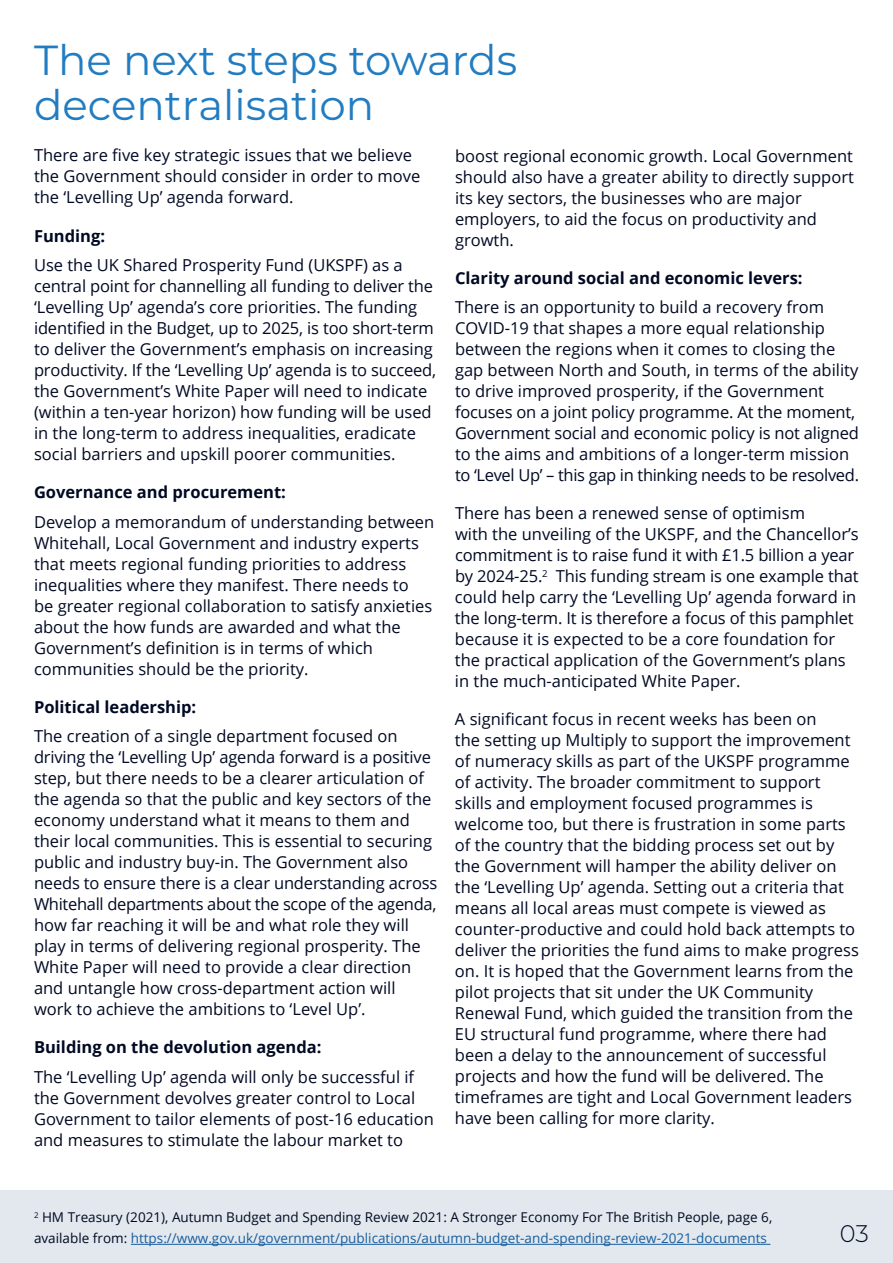
<style>
.page{position:relative;width:893px;height:1263px;background:#fff}
.page>*{position:absolute;margin:0;border:0;box-sizing:border-box;transform-origin:0 0}
.t1{font:42px/45px "Montserrat";color:#217cc1}
.t2{font:300 24px "Montserrat";color:#000923}
.t3{font:16.5px/21px "Open Sans";color:#000923}
.t4{font:700 16.5px "Open Sans";color:#000923}
.t5{font:13.5px/21px "Open Sans";color:#000923}
.s1{color:#175d9e}
</style>
<div class="page">
<div style="left:0;top:1191px;width:893px;height:72px;background:#e2e8ed"></div>
<hr style="left:131px;top:1244px;width:639px;height:1px;background:#175d9e">
<h1 class="t1" style="left:34px;top:36px;width:485px">The next steps towards decentralisation</h1>
<p class="t3" style="left:34px;top:145px;width:388px">There are five key strategic issues that we believe the Government should consider in order to move the ‘Levelling Up’ agenda forward.</p>
<p class="t4" style="left:34px;top:224px;width:73px">Funding:</p>
<p class="t3" style="left:34px;top:254px;width:404px">Use the UK Shared Prosperity Fund (UKSPF) as a central point for channelling all funding to deliver the ‘Levelling Up’ agenda’s core priorities. The funding identified in the Budget, up to 2025, is too short-term to deliver the Government’s emphasis on increasing productivity. If the ‘Levelling Up’ agenda is to succeed, the Government’s White Paper will need to indicate (within a ten-year horizon) how funding will be used in the long-term to address inequalities, eradicate social barriers and upskill poorer communities.</p>
<p class="t4" style="left:34px;top:480px;width:253px">Governance and procurement:</p>
<p class="t3" style="left:34px;top:511px;width:402px">Develop a memorandum of understanding between Whitehall, Local Government and industry experts that meets regional funding priorities to address inequalities where they manifest. There needs to<br>be greater regional collaboration to satisfy anxieties about the how funds are awarded and what the Government’s definition is in terms of which communities should be the priority.</p>
<p class="t4" style="left:34px;top:695px;width:164px">Political leadership:</p>
<p class="t3" style="left:34px;top:725px;width:405px">The creation of a single department focused on driving the ‘Levelling Up’ agenda forward is a positive step, but there needs to be a clearer articulation of the agenda so that the public and key sectors of the economy understand what it means to them and their local communities. This is essential to securing public and industry buy-in. The Government also needs to ensure there is a clear understanding across Whitehall departments about the scope of the agenda, how far reaching it will be and what role they will play in terms of delivering regional prosperity. The White Paper will need to provide a clear direction and untangle how cross-department action will work to achieve the ambitions to ‘Level Up’.</p>
<p class="t4" style="left:34px;top:1036px;width:289px">Building on the devolution agenda:</p>
<p class="t3" style="left:34px;top:1066px;width:401px">The ‘Levelling Up’ agenda will only be successful if the Government devolves greater control to Local Government to tailor elements of post-16 education and measures to stimulate the labour market to</p>
<p class="t3" style="left:455px;top:145px;width:400px">boost regional economic growth. Local Government should also have a greater ability to directly support its key sectors, the businesses who are major employers, to aid the focus on productivity and growth.</p>
<p class="t4" style="left:455px;top:266px;width:349px">Clarity around social and economic levers:</p>
<p class="t3" style="left:455px;top:296px;width:406px">There is an opportunity to build a recovery from COVID-19 that shapes a more equal relationship between the regions when it comes to closing the gap between North and South, in terms of the ability to drive improved prosperity, if the Government focuses on a joint policy programme. At the moment, Government social and economic policy is not aligned to the aims and ambitions of a longer-term mission to ‘Level Up’ – this gap in thinking needs to be resolved.</p>
<p class="t3" style="left:455px;top:502px;width:405px">There has been a renewed sense of optimism<br>with the unveiling of the UKSPF, and the Chancellor’s commitment is to raise fund it with £1.5 billion a year by 2024-25.<sup>2</sup> This funding stream is one example that could help carry the ‘Levelling Up’ agenda forward in the long-term. It is therefore a focus of this pamphlet because it is expected to be a core foundation for the practical application of the Government’s plans in the much-anticipated White Paper.</p>
<p class="t3" style="left:455px;top:708px;width:405px">A significant focus in recent weeks has been on<br>the setting up Multiply to support the improvement of numeracy skills as part of the UKSPF programme of activity. The broader commitment to support skills and employment focused programmes is welcome too, but there is frustration in some parts of the country that the bidding process set out by the Government will hamper the ability deliver on the ‘Levelling Up’ agenda. Setting out a criteria that means all local areas must compete is viewed as counter-productive and could hold back attempts to deliver the priorities the fund aims to make progress on. It is hoped that the Government learns from the pilot projects that sit under the UK Community Renewal Fund, which guided the transition from the EU structural fund programme, where there had been a delay to the announcement of successful projects and how the fund will be delivered. The timeframes are tight and Local Government leaders have been calling for more clarity.</p>
<p class="t5" style="left:34px;top:1206px;width:740px"><sup>2</sup> HM Treasury (2021), Autumn Budget and Spending Review 2021: A Stronger Economy For The British People, page 6, available from: <span class="s1">https://www.gov.uk/government/publications/autumn-budget-and-spending-review-2021-documents</span></p>
<h2 class="t2" style="left:840px;top:1217px;width:30px">03</h2>
</div>
